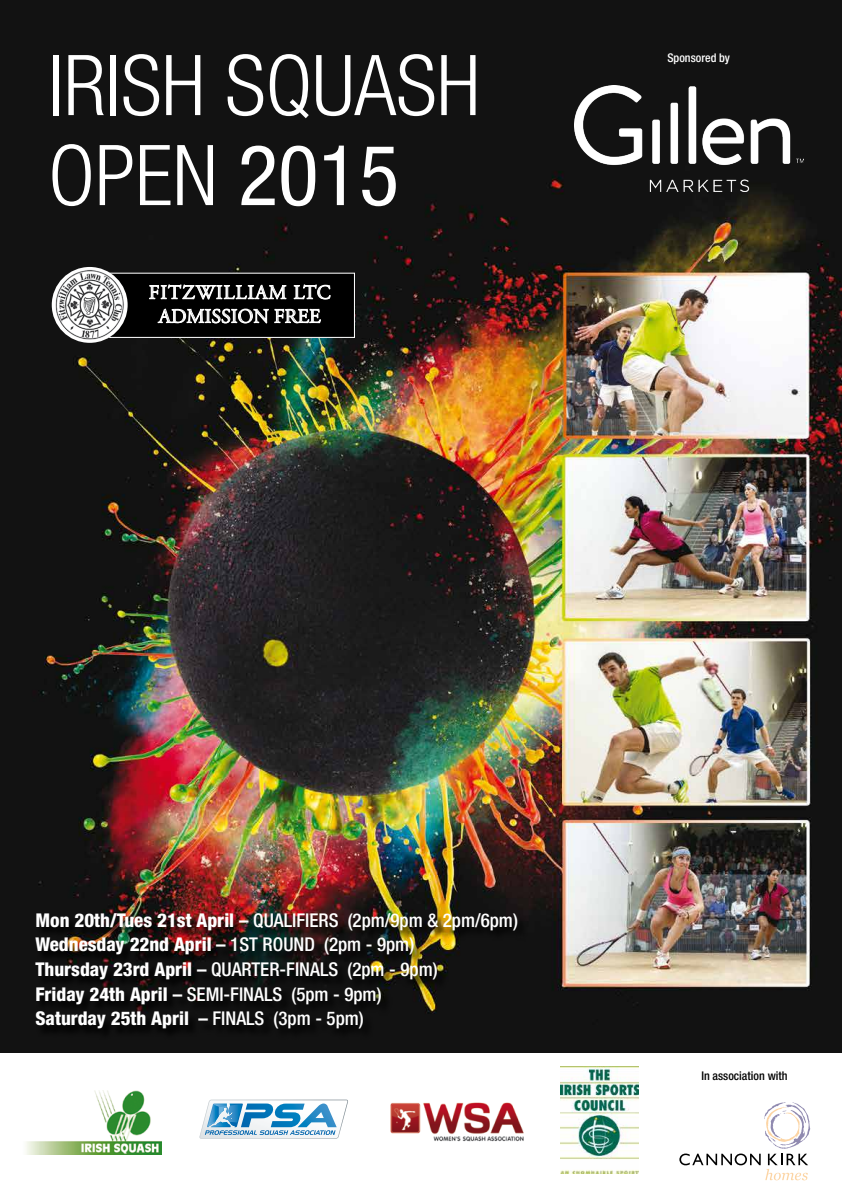
<style>
.page{position:relative;width:842px;height:1191px;background:#fff}
.page>*{position:absolute;margin:0;border:0;box-sizing:border-box;transform-origin:0 0}
.t1{font:300 condensed 84px/90px "Helvetica Neue";color:#fff}
.t2{font:19.9px/23.9px "Adobe Garamond Pro";color:#fff;text-align:center}
.t3{font:500 condensed 19px/24.7px "Helvetica Neue";color:#fff}
.t4{font:500 condensed 12px "Helvetica Neue";color:#000}
.t5{font:500 condensed 12px "Helvetica Neue";color:#fff}
.s1{font-weight:400}
.s2{font-weight:800}
.s3{font-weight:700}
</style>
<div class="page">
<img style="left:0;top:0;width:842px;height:1053px">
<img style="left:560px;top:1066px;width:78px;height:107px">
<svg style="left:199px;top:1099px;width:149px;height:39px"></svg>
<img style="left:390px;top:1102px;width:134px;height:40px">
<svg style="left:36px;top:914px;width:492px;height:126px;background:#191510"></svg>
<svg style="left:679px;top:1102px;width:131px;height:78px"></svg>
<div style="left:110px;top:273px;width:244px;height:64px;background:#000"></div>
<div style="left:109px;top:273px;width:246px;height:65px;border:1px solid #fff"></div>
<img style="left:52px;top:267px;width:76px;height:76px;border-radius:38px">
<svg style="left:149px;top:267px;width:182px;height:57px"></svg>
<img style="left:575px;top:85px;width:229px;height:106px">
<img style="left:26px;top:1090px;width:136px;height:64px">
<h1 class="t1" style="left:48px;top:40px;width:433px">IRISH SQUASH<br>OPEN <span class="s1">2015</span></h1>
<p class="t2" style="left:149px;top:281px;width:183px">FITZWILLIAM LTC<br>ADMISSION FREE</p>
<p class="t5" style="left:667px;top:51px;width:64px">Sponsored by</p>
<p class="t3" style="left:35px;top:907px;width:484px"><span class="s2">Mon 20th/Tues 21st April</span> <span class="s3">–</span> Qualifiers (2pm/9pm &amp; 2pm/6pm)<br><span class="s2">Wednesday 22nd April</span> <span class="s3">–</span> 1st Round (2pm - 9pm)<br><span class="s2">Thursday 23rd April</span> <span class="s3">–</span> Quarter-finals (2pm - 9pm)<br><span class="s2">Friday 24th April</span> <span class="s3">–</span> Semi-finals (5pm - 9pm)<br><span class="s2">Saturday 25th April</span> <span class="s3">–</span> Finals (3pm - 5pm)</p>
<p class="t4" style="left:701px;top:1068px;width:88px">In association with</p>
</div>
